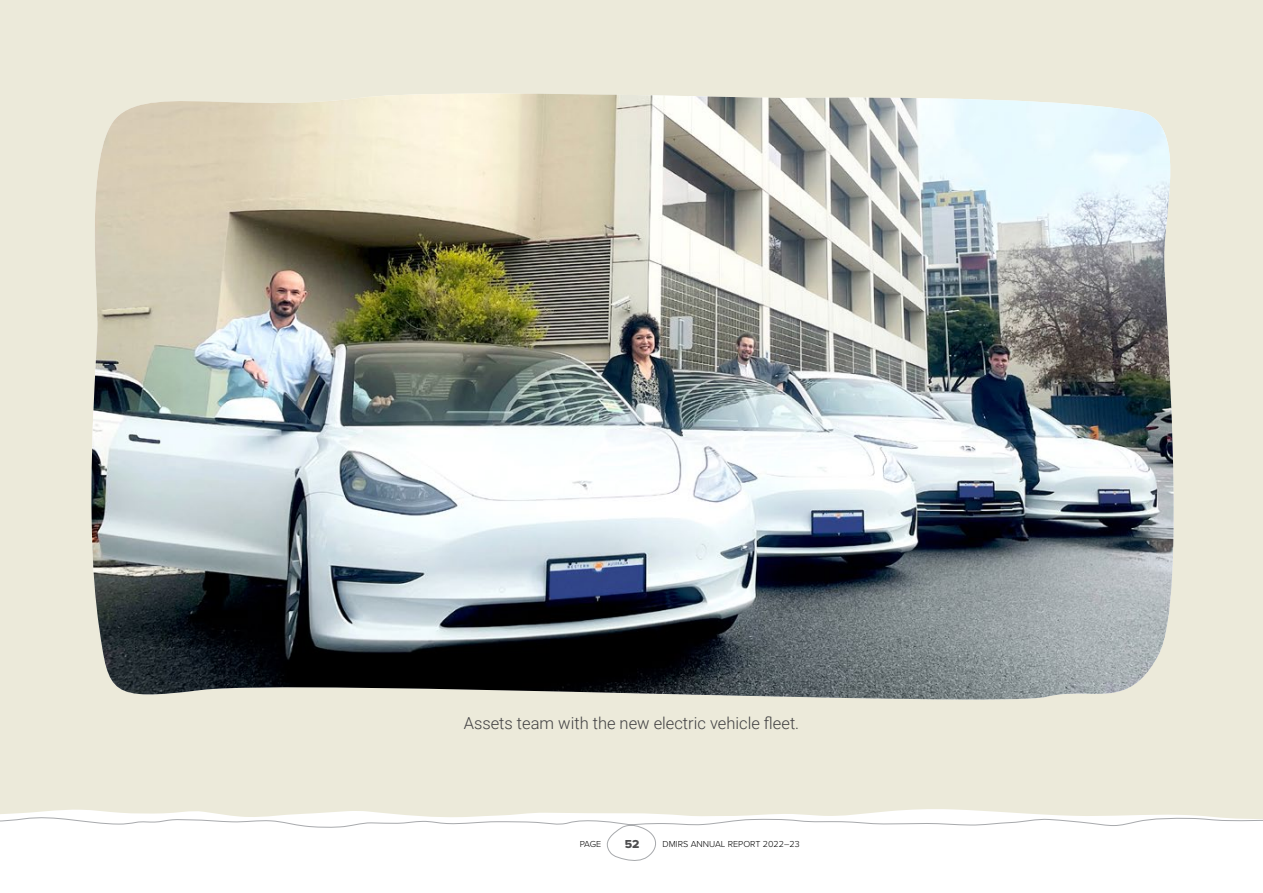
<style>
.page{position:relative;width:1263px;height:893px;background:#fff}
.page>*{position:absolute;margin:0;border:0;box-sizing:border-box;transform-origin:0 0}
.Body_Text_11pt{font:300 16.5px "Roboto";color:#414042}
.t1{font:12px "Proxima Nova Extrabld";color:#4d4d4f}
.t2{font:300 9px "Proxima Nova";color:#000}
</style>
<div class="page">
<div style="left:0;top:0;width:1263px;height:814px;background:#eceada"></div>
<svg style="left:0;top:814px;width:1263px;height:47px"></svg>
<div style="left:83px;top:84px;width:1106px;height:629px;background:#eceada"></div>
<img style="left:90px;top:94px;width:1085px;height:607px">
<p class="Body_Text_11pt" style="left:464px;top:711px;width:337px">Assets team with the new electric vehicle fleet.</p>
<p class="t2" style="left:580px;top:837px;width:23px">PAGE</p>
<p class="t1" style="left:625px;top:835px;width:16px">52</p>
<p class="t2" style="left:662px;top:837px;width:139px">DMIRS ANNUAL REPORT 2022–23</p>
</div>
